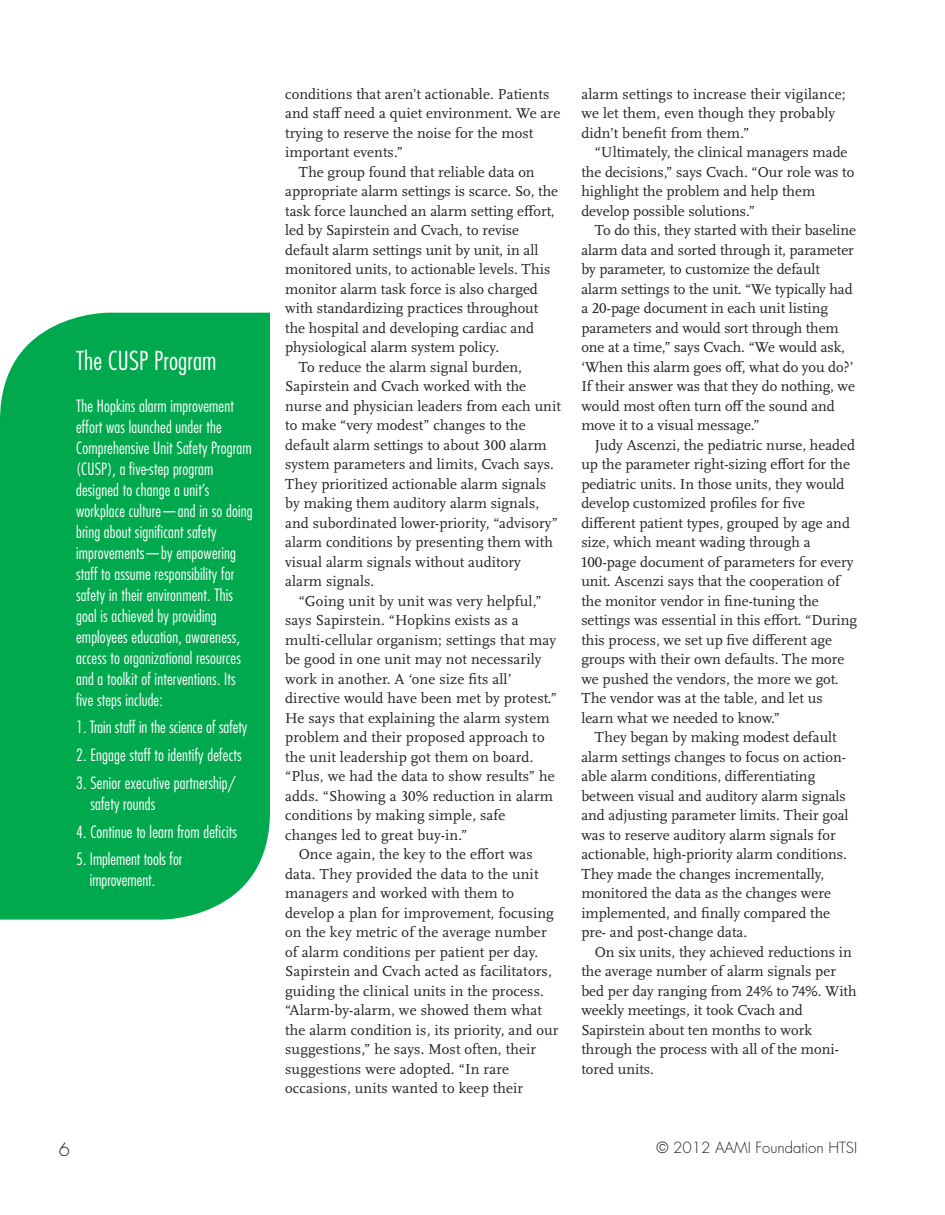
<style>
.page{position:relative;width:945px;height:1215px;background:#fff}
.page>*{position:absolute;margin:0;border:0;box-sizing:border-box;transform-origin:0 0}
.Story_subhead_1{font:300 condensed 25.5px "Futura Std";letter-spacing:.01em;color:#fff}
.t1{font:300 18px "Futura Std";color:#231f20}
.Story_subhead_1-2{font:300 condensed 16.5px/21px "Futura Std";letter-spacing:.01em;color:#fff}
.BIT_body_text{font:15px/19.5px "Scala OT";color:#231f20}
.t2{font:300 15px "Futura Std";color:#231f20}
</style>
<div class="page">
<div style="left:0;top:313px;width:270px;height:607px;background:#00a94e"></div>
<p class="Story_subhead_1" style="left:76px;top:346px;width:142px">The CUSP Program</p>
<p class="Story_subhead_1-2" style="left:76px;top:395px;width:178px">The Hopkins alarm improvement effort was launched under the<br>Comprehensive Unit Safety Program (CUSP), a five-step program designed to change a unit’s workplace culture—and in so doing bring about significant safety improvements—by empowering staff to assume responsibility for safety in their environment. This goal is achieved by providing employees education, awareness, access to organizational resources and a toolkit of interventions. Its five steps include:</p>
<p class="Story_subhead_1-2" style="left:76px;top:717px;width:173px">1. Train staff in the science of safety</p>
<p class="Story_subhead_1-2" style="left:76px;top:745px;width:167px">2. Engage staff to identify defects</p>
<p class="Story_subhead_1-2" style="left:90px;top:772px;width:147px;text-indent:-14px">3. Senior executive partnership/ safety rounds</p>
<p class="Story_subhead_1-2" style="left:76px;top:821px;width:162px">4. Continue to learn from deficits</p>
<p class="Story_subhead_1-2" style="left:90px;top:849px;width:94px;text-indent:-14px">5. Implement tools for improvement.</p>
<p class="BIT_body_text" style="left:285px;top:85px;width:277px">conditions that aren’t actionable. Patients and staff need a quiet environment. We are trying to reserve the noise for the most important events.”</p>
<p class="BIT_body_text" style="left:285px;top:163px;width:275px;text-indent:14px">The group found that reliable data on appropriate alarm settings is scarce. So, the task force launched an alarm setting effort, led by Sapirstein and Cvach, to revise default alarm settings unit by unit, in all monitored units, to actionable levels. This monitor alarm task force is also charged with standardizing practices throughout the hospital and developing cardiac and physiological alarm system policy.</p>
<p class="BIT_body_text" style="left:285px;top:358px;width:277px;text-indent:14px">To reduce the alarm signal burden, Sapirstein and Cvach worked with the nurse and physician leaders from each unit to make “very modest” changes to the default alarm settings to about 300 alarm system parameters and limits, Cvach says.<br>They prioritized actionable alarm signals by making them auditory alarm signals, and subordinated lower-priority, “advisory” alarm conditions by presenting them with visual alarm signals without auditory alarm signals.</p>
<p class="BIT_body_text" style="left:285px;top:592px;width:273px;text-indent:14px">“Going unit by unit was very helpful,” says Sapirstein. “Hopkins exists as a multi-cellular organism; settings that may be good in one unit may not necessarily work in another. A ‘one size fits all’ directive would have been met by protest.” He says that explaining the alarm system problem and their proposed approach to the unit leadership got them on board. “Plus, we had the data to show results” he adds. “Showing a 30% reduction in alarm conditions by making simple, safe changes led to great buy-in.”</p>
<p class="BIT_body_text" style="left:285px;top:845px;width:275px;text-indent:14px">Once again, the key to the effort was data. They provided the data to the unit managers and worked with them to develop a plan for improvement, focusing on the key metric of the average number of alarm conditions per patient per day.<br>Sapirstein and Cvach acted as facilitators, guiding the clinical units in the process. “Alarm-by-alarm, we showed them what the alarm condition is, its priority, and our suggestions,” he says. Most often, their suggestions were adopted. “In rare occasions, units wanted to keep their</p>
<p class="BIT_body_text" style="left:581px;top:85px;width:266px">alarm settings to increase their vigilance; we let them, even though they probably didn’t benefit from them.”</p>
<p class="BIT_body_text" style="left:581px;top:143px;width:275px;text-indent:14px">“Ultimately, the clinical managers made the decisions,” says Cvach. “Our role was to highlight the problem and help them develop possible solutions.”</p>
<p class="BIT_body_text" style="left:581px;top:221px;width:276px;text-indent:14px">To do this, they started with their baseline alarm data and sorted through it, parameter by parameter, to customize the default alarm settings to the unit. “We typically had a 20-page document in each unit listing parameters and would sort through them one at a time,” says Cvach. “We would ask, ‘When this alarm goes off, what do you do?’ If their answer was that they do nothing, we would most often turn off the sound and move it to a visual message.”</p>
<p class="BIT_body_text" style="left:581px;top:436px;width:277px;text-indent:14px">Judy Ascenzi, the pediatric nurse, headed up the parameter right-sizing effort for the pediatric units. In those units, they would develop customized profiles for five different patient types, grouped by age and size, which meant wading through a 100-page document of parameters for every unit. Ascenzi says that the cooperation of the monitor vendor in fine-tuning the settings was essential in this effort. “During this process, we set up five different age groups with their own defaults. The more we pushed the vendors, the more we got.<br>The vendor was at the table, and let us learn what we needed to know.”</p>
<p class="BIT_body_text" style="left:581px;top:728px;width:269px;text-indent:14px">They began by making modest default alarm settings changes to focus on action&shy;able alarm conditions, differentiating between visual and auditory alarm signals and adjusting parameter limits. Their goal was to reserve auditory alarm signals for actionable, high-priority alarm conditions.<br>They made the changes incrementally, monitored the data as the changes were implemented, and finally compared the pre- and post-change data.</p>
<p class="BIT_body_text" style="left:581px;top:943px;width:277px;text-indent:14px">On six units, they achieved reductions in the average number of alarm signals per bed per day ranging from 24% to 74%. With weekly meetings, it took Cvach and Sapirstein about ten months to work through the process with all of the moni&shy;tored units.</p>
<p class="t1" style="left:59px;top:1138px;width:13px">6</p>
<p class="t2" style="left:657px;top:1139px;width:202px">© 2012 AAMI Foundation HTSI</p>
</div>
